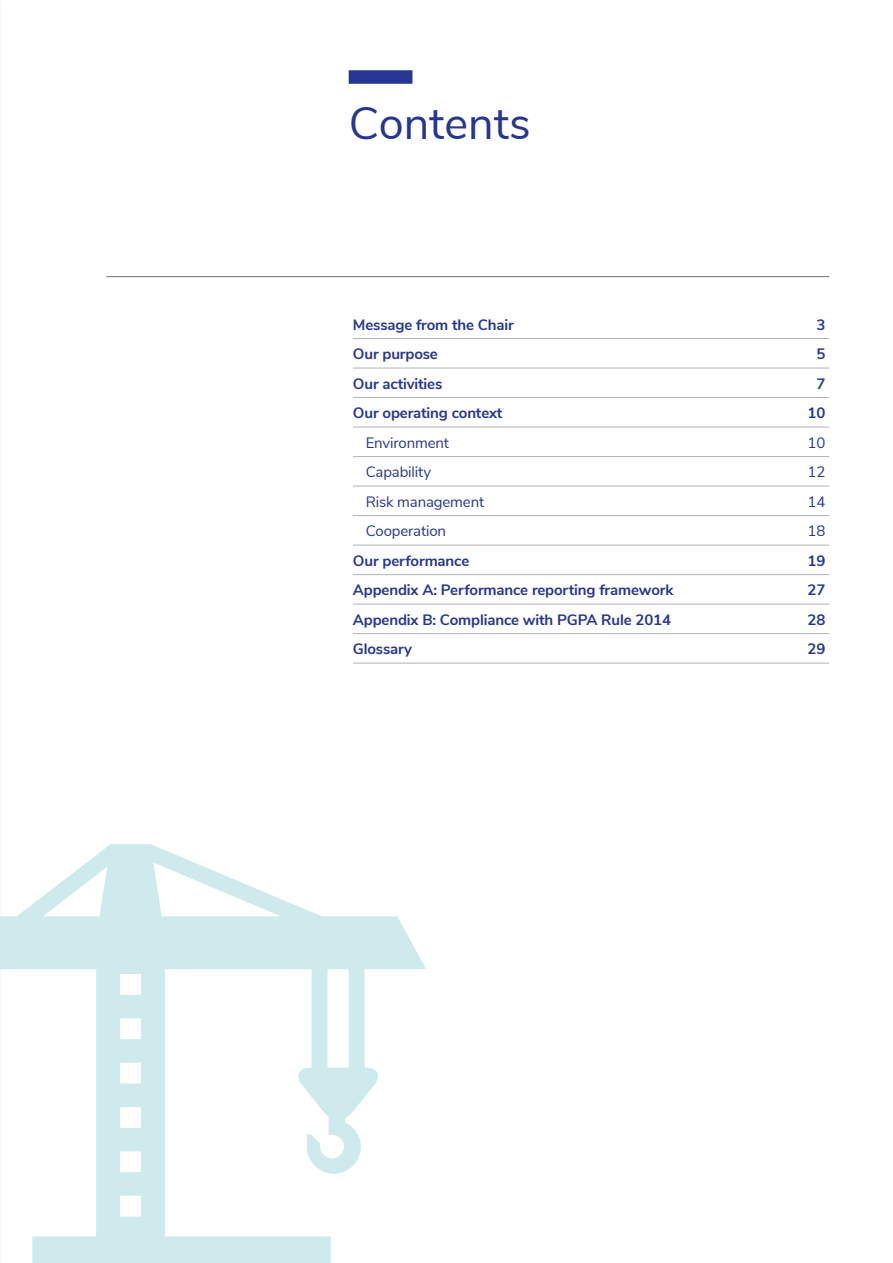
<style>
.page{position:relative;width:893px;height:1263px;background:#fff}
.page>*{position:absolute;margin:0;border:0;box-sizing:border-box;transform-origin:0 0}
.t1{font:45px "Nunito Sans";color:#263692}
.t2{font:700 15px "Nunito Sans";letter-spacing:-.01em;color:#263692}
.t3{font:15px "Nunito Sans";letter-spacing:-.01em;color:#263692}
</style>
<div class="page">
<hr style="left:106px;top:276px;width:723px;height:1px;background:#6c6d70">
<div style="left:349px;top:70px;width:63px;height:14px;background:#263692"></div>
<svg style="left:0;top:844px;width:426px;height:419px"></svg>
<hr style="left:353px;top:338px;width:476px;height:1px;background:#b2b3b7">
<hr style="left:353px;top:368px;width:476px;height:1px;background:#b2b3b7">
<hr style="left:353px;top:397px;width:476px;height:1px;background:#b2b3b7">
<hr style="left:353px;top:427px;width:476px;height:1px;background:#b2b3b7">
<hr style="left:353px;top:456px;width:476px;height:1px;background:#b2b3b7">
<hr style="left:353px;top:486px;width:476px;height:1px;background:#b2b3b7">
<hr style="left:353px;top:515px;width:476px;height:1px;background:#b2b3b7">
<hr style="left:353px;top:545px;width:476px;height:1px;background:#b2b3b7">
<hr style="left:353px;top:574px;width:476px;height:1px;background:#b2b3b7">
<hr style="left:353px;top:604px;width:476px;height:1px;background:#b2b3b7">
<hr style="left:353px;top:633px;width:476px;height:1px;background:#b2b3b7">
<hr style="left:353px;top:663px;width:476px;height:1px;background:#b2b3b7">
<h1 class="t1" style="left:349px;top:91px;width:184px">Contents</h1>
<p class="t2" style="left:353px;top:314px;width:162px">Message from the Chair</p>
<p class="t2" style="left:816px;top:314px;width:10px">3</p>
<p class="t2" style="left:353px;top:343px;width:87px">Our purpose</p>
<p class="t2" style="left:816px;top:343px;width:10px">5</p>
<p class="t2" style="left:353px;top:373px;width:91px">Our activities</p>
<p class="t2" style="left:816px;top:373px;width:10px">7</p>
<p class="t2" style="left:353px;top:402px;width:151px">Our operating context</p>
<p class="t2" style="left:808px;top:402px;width:19px">10</p>
<p class="t3" style="left:366px;top:432px;width:85px">Environment</p>
<p class="t3" style="left:808px;top:432px;width:19px">10</p>
<p class="t3" style="left:366px;top:461px;width:67px">Capability</p>
<p class="t3" style="left:808px;top:461px;width:19px">12</p>
<p class="t3" style="left:366px;top:491px;width:120px">Risk management</p>
<p class="t3" style="left:808px;top:491px;width:19px">14</p>
<p class="t3" style="left:366px;top:520px;width:82px">Cooperation</p>
<p class="t3" style="left:808px;top:520px;width:19px">18</p>
<p class="t2" style="left:353px;top:550px;width:118px">Our performance</p>
<p class="t2" style="left:808px;top:550px;width:19px">19</p>
<p class="t2" style="left:353px;top:579px;width:322px">Appendix A: Performance reporting framework</p>
<p class="t2" style="left:808px;top:579px;width:19px">27</p>
<p class="t2" style="left:353px;top:609px;width:320px">Appendix B: Compliance with PGPA Rule 2014</p>
<p class="t2" style="left:808px;top:609px;width:19px">28</p>
<p class="t2" style="left:353px;top:638px;width:61px">Glossary</p>
<p class="t2" style="left:808px;top:638px;width:19px">29</p>
</div>
